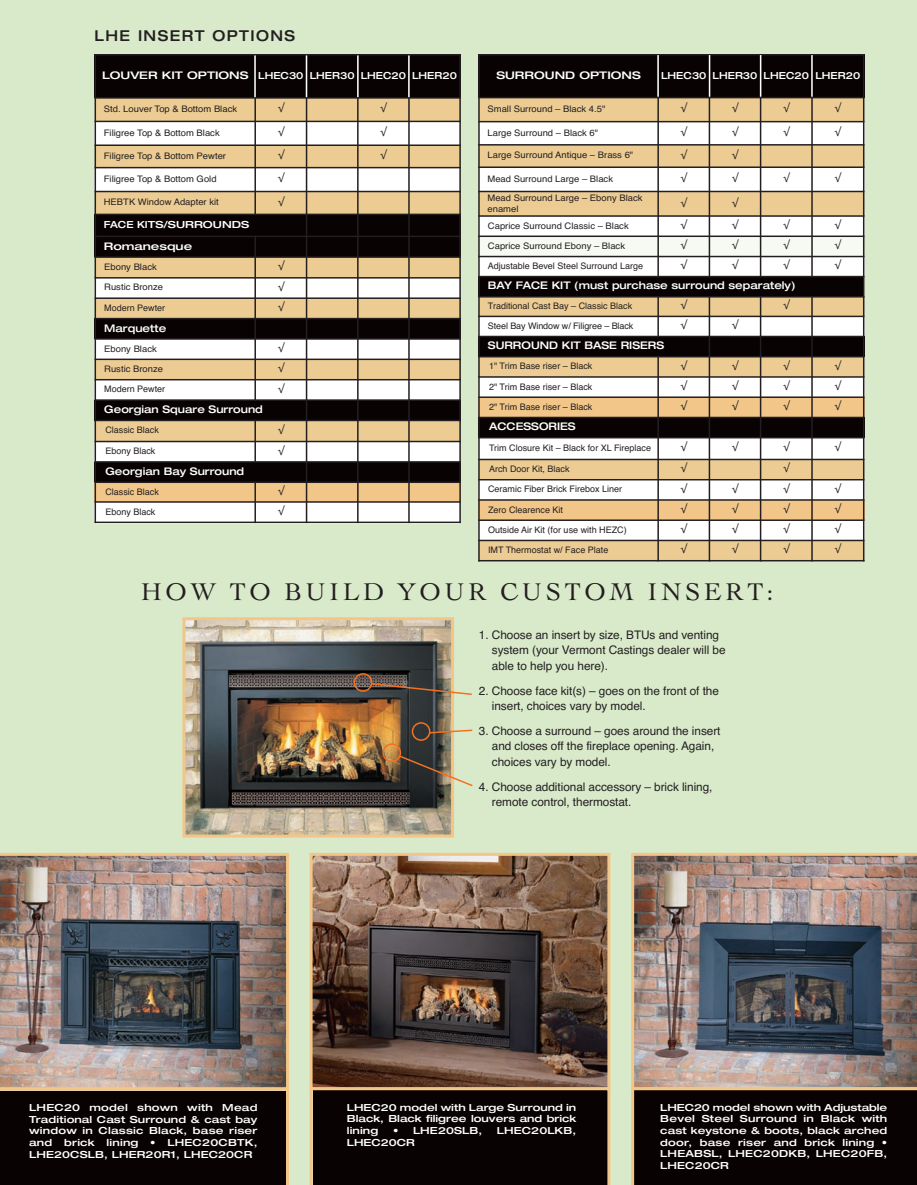
<style>
.page{position:relative;width:917px;height:1185px;background:#fff}
.page>*{position:absolute;margin:0;border:0;box-sizing:border-box;transform-origin:0 0}
.t1{font:25.5px "Cochin";letter-spacing:.14em;color:#231f20}
.t2{font:500 expanded 15px "Helvetica Neue";letter-spacing:.1em;color:#231f20;scale:.95 1}
.t3{font:11.85px/15.8px "Helvetica";letter-spacing:-.005em;color:#231f20}
.t4{font:500 expanded 10.5px "Helvetica Neue";color:#fff}
.t5{font:10.5px "Helvetica";color:#231f20}
.t6{font:500 expanded 10.5px "Helvetica Neue";color:#fff;scale:1.12 1}
.t7{font:500 expanded 9.75px/11.7px "Helvetica Neue";letter-spacing:.01em;color:#fff;text-align:justify;scale:1.1 1}
.t8{font:500 expanded 9.75px "Helvetica Neue";letter-spacing:.01em;color:#fff}
.t9{font:9px "Helvetica";color:#231f20}
.t10{font:9px/10.8px "Helvetica";color:#231f20;scale:1.05 1}
.s1{font-size:10.5px}
</style>
<div class="page">
<img style="left:0;top:0;width:916px;height:1185px">
<h2 class="t2" style="left:94px;top:30px;width:213px">LHE INSERT OPTIONS</h2>
<p class="t8" style="left:102px;top:72px;width:356px"><span class="s1">LOUVER KIT OPTIONS</span> LHEC30 LHER30 LHEC20 LHER20</p>
<p class="t10" style="left:104px;top:104px;width:128px">Std. Louver Top &amp; Bottom Black</p>
<p class="t5" style="left:278px;top:103px;width:7px">√</p>
<p class="t5" style="left:380px;top:103px;width:7px">√</p>
<p class="t10" style="left:104px;top:127px;width:112px">Filigree Top &amp; Bottom Black</p>
<p class="t5" style="left:278px;top:126px;width:7px">√</p>
<p class="t5" style="left:380px;top:126px;width:7px">√</p>
<p class="t10" style="left:104px;top:150px;width:118px">Filigree Top &amp; Bottom Pewter</p>
<p class="t5" style="left:278px;top:150px;width:7px">√</p>
<p class="t5" style="left:380px;top:150px;width:7px">√</p>
<p class="t10" style="left:104px;top:174px;width:109px">Filigree Top &amp; Bottom Gold</p>
<p class="t5" style="left:278px;top:173px;width:7px">√</p>
<p class="t10" style="left:104px;top:197px;width:111px">HEBTK Window Adapter kit</p>
<p class="t5" style="left:278px;top:196px;width:7px">√</p>
<p class="t8" style="left:104px;top:221px;width:147px">FACE KITS/SURROUNDS</p>
<p class="t6" style="left:104px;top:242px;width:80px">Romanesque</p>
<p class="t10" style="left:104px;top:261px;width:52px">Ebony Black</p>
<p class="t5" style="left:278px;top:261px;width:7px">√</p>
<p class="t10" style="left:104px;top:282px;width:58px">Rustic Bronze</p>
<p class="t5" style="left:278px;top:281px;width:7px">√</p>
<p class="t9" style="left:104px;top:302px;width:63px">Modern Pewter</p>
<p class="t5" style="left:278px;top:301px;width:7px">√</p>
<p class="t4" style="left:104px;top:324px;width:63px">Marquette</p>
<p class="t10" style="left:104px;top:343px;width:52px">Ebony Black</p>
<p class="t5" style="left:278px;top:342px;width:7px">√</p>
<p class="t10" style="left:104px;top:363px;width:58px">Rustic Bronze</p>
<p class="t5" style="left:278px;top:363px;width:7px">√</p>
<p class="t9" style="left:104px;top:384px;width:63px">Modern Pewter</p>
<p class="t5" style="left:278px;top:383px;width:7px">√</p>
<p class="t4" style="left:104px;top:406px;width:160px">Georgian Square Surround</p>
<p class="t9" style="left:105px;top:425px;width:55px">Classic Black</p>
<p class="t5" style="left:278px;top:424px;width:7px">√</p>
<p class="t9" style="left:105px;top:446px;width:52px">Ebony Black</p>
<p class="t5" style="left:278px;top:445px;width:7px">√</p>
<p class="t4" style="left:105px;top:467px;width:140px">Georgian Bay Surround</p>
<p class="t9" style="left:105px;top:486px;width:55px">Classic Black</p>
<p class="t5" style="left:278px;top:485px;width:7px">√</p>
<p class="t9" style="left:105px;top:506px;width:52px">Ebony Black</p>
<p class="t5" style="left:278px;top:505px;width:7px">√</p>
<p class="t6" style="left:496px;top:71px;width:130px">SURROUND OPTIONS</p>
<p class="t8" style="left:661px;top:72px;width:201px">LHEC30 LHER30 LHEC20 LHER20</p>
<p class="t10" style="left:487px;top:104px;width:114px">Small Surround – Black 4.5"</p>
<p class="t5" style="left:681px;top:103px;width:7px">√</p>
<p class="t5" style="left:732px;top:103px;width:7px">√</p>
<p class="t5" style="left:783px;top:103px;width:7px">√</p>
<p class="t5" style="left:835px;top:103px;width:7px">√</p>
<p class="t10" style="left:487px;top:127px;width:107px">Large Surround – Black 6"</p>
<p class="t5" style="left:681px;top:126px;width:7px">√</p>
<p class="t5" style="left:732px;top:126px;width:7px">√</p>
<p class="t5" style="left:783px;top:126px;width:7px">√</p>
<p class="t5" style="left:835px;top:126px;width:7px">√</p>
<p class="t10" style="left:487px;top:150px;width:140px">Large Surround Antique – Brass 6"</p>
<p class="t5" style="left:681px;top:149px;width:7px">√</p>
<p class="t5" style="left:732px;top:149px;width:7px">√</p>
<p class="t10" style="left:487px;top:173px;width:121px">Mead Surround Large – Black</p>
<p class="t5" style="left:681px;top:172px;width:7px">√</p>
<p class="t5" style="left:732px;top:172px;width:7px">√</p>
<p class="t5" style="left:783px;top:172px;width:7px">√</p>
<p class="t5" style="left:835px;top:172px;width:7px">√</p>
<p class="t10" style="left:487px;top:192px;width:149px">Mead Surround Large – Ebony Black enamel</p>
<p class="t5" style="left:681px;top:197px;width:7px">√</p>
<p class="t5" style="left:732px;top:197px;width:7px">√</p>
<p class="t10" style="left:488px;top:220px;width:136px">Caprice Surround Classic – Black</p>
<p class="t5" style="left:681px;top:219px;width:7px">√</p>
<p class="t5" style="left:732px;top:219px;width:7px">√</p>
<p class="t5" style="left:783px;top:219px;width:7px">√</p>
<p class="t5" style="left:835px;top:219px;width:7px">√</p>
<p class="t10" style="left:488px;top:240px;width:132px">Caprice Surround Ebony – Black</p>
<p class="t5" style="left:681px;top:239px;width:7px">√</p>
<p class="t5" style="left:732px;top:239px;width:7px">√</p>
<p class="t5" style="left:783px;top:239px;width:7px">√</p>
<p class="t5" style="left:835px;top:239px;width:7px">√</p>
<p class="t9" style="left:488px;top:261px;width:157px">Adjustable Bevel Steel Surround Large</p>
<p class="t5" style="left:681px;top:260px;width:7px">√</p>
<p class="t5" style="left:732px;top:260px;width:7px">√</p>
<p class="t5" style="left:783px;top:260px;width:7px">√</p>
<p class="t5" style="left:835px;top:260px;width:7px">√</p>
<p class="t4" style="left:488px;top:282px;width:309px">BAY FACE KIT (must purchase surround separately)</p>
<p class="t9" style="left:488px;top:301px;width:146px">Traditional Cast Bay – Classic Black</p>
<p class="t5" style="left:681px;top:300px;width:7px">√</p>
<p class="t5" style="left:783px;top:300px;width:7px">√</p>
<p class="t9" style="left:488px;top:321px;width:147px">Steel Bay Window w/ Filigree – Black</p>
<p class="t5" style="left:681px;top:320px;width:7px">√</p>
<p class="t5" style="left:732px;top:320px;width:7px">√</p>
<p class="t4" style="left:488px;top:342px;width:178px">SURROUND KIT BASE RISERS</p>
<p class="t9" style="left:489px;top:361px;width:105px">1" Trim Base riser – Black</p>
<p class="t5" style="left:681px;top:360px;width:7px">√</p>
<p class="t5" style="left:732px;top:360px;width:7px">√</p>
<p class="t5" style="left:783px;top:360px;width:7px">√</p>
<p class="t5" style="left:835px;top:360px;width:7px">√</p>
<p class="t9" style="left:489px;top:381px;width:105px">2" Trim Base riser – Black</p>
<p class="t5" style="left:681px;top:380px;width:7px">√</p>
<p class="t5" style="left:732px;top:380px;width:7px">√</p>
<p class="t5" style="left:783px;top:380px;width:7px">√</p>
<p class="t5" style="left:835px;top:380px;width:7px">√</p>
<p class="t9" style="left:489px;top:401px;width:105px">2" Trim Base riser – Black</p>
<p class="t5" style="left:681px;top:400px;width:7px">√</p>
<p class="t5" style="left:732px;top:400px;width:7px">√</p>
<p class="t5" style="left:783px;top:400px;width:7px">√</p>
<p class="t5" style="left:835px;top:400px;width:7px">√</p>
<p class="t4" style="left:489px;top:423px;width:88px">ACCESSORIES</p>
<p class="t9" style="left:489px;top:443px;width:163px">Trim Closure Kit – Black for XL Fireplace</p>
<p class="t5" style="left:681px;top:442px;width:7px">√</p>
<p class="t5" style="left:732px;top:442px;width:7px">√</p>
<p class="t5" style="left:783px;top:442px;width:7px">√</p>
<p class="t5" style="left:835px;top:442px;width:7px">√</p>
<p class="t9" style="left:489px;top:464px;width:82px">Arch Door Kit, Black</p>
<p class="t5" style="left:681px;top:463px;width:7px">√</p>
<p class="t5" style="left:783px;top:463px;width:7px">√</p>
<p class="t9" style="left:488px;top:484px;width:136px">Ceramic Fiber Brick Firebox Liner</p>
<p class="t5" style="left:681px;top:483px;width:7px">√</p>
<p class="t5" style="left:732px;top:483px;width:7px">√</p>
<p class="t5" style="left:783px;top:483px;width:7px">√</p>
<p class="t5" style="left:835px;top:483px;width:7px">√</p>
<p class="t9" style="left:488px;top:504px;width:77px">Zero Clearence Kit</p>
<p class="t5" style="left:681px;top:503px;width:7px">√</p>
<p class="t5" style="left:732px;top:503px;width:7px">√</p>
<p class="t5" style="left:783px;top:503px;width:7px">√</p>
<p class="t5" style="left:835px;top:503px;width:7px">√</p>
<p class="t9" style="left:488px;top:524px;width:140px">Outside Air Kit (for use with HEZC)</p>
<p class="t5" style="left:681px;top:523px;width:7px">√</p>
<p class="t5" style="left:732px;top:523px;width:7px">√</p>
<p class="t5" style="left:783px;top:523px;width:7px">√</p>
<p class="t5" style="left:835px;top:523px;width:7px">√</p>
<p class="t9" style="left:488px;top:545px;width:122px">IMT Thermostat w/ Face Plate</p>
<p class="t5" style="left:681px;top:544px;width:7px">√</p>
<p class="t5" style="left:732px;top:544px;width:7px">√</p>
<p class="t5" style="left:783px;top:544px;width:7px">√</p>
<p class="t5" style="left:835px;top:544px;width:7px">√</p>
<h1 class="t1" style="left:141px;top:577px;width:634px">HOW TO BUILD YOUR CUSTOM INSERT:</h1>
<p class="t3" style="left:492px;top:627px;width:235px;text-indent:-13px">1. Choose an insert by size, BTUs and venting system (your Vermont Castings dealer will be able to help you here).</p>
<p class="t3" style="left:492px;top:683px;width:228px;text-indent:-13px">2. Choose face kit(s) – goes on the front of the insert, choices vary by model.</p>
<p class="t3" style="left:492px;top:723px;width:230px;text-indent:-13px">3. Choose a surround – goes around the insert and closes off the fireplace opening. Again, choices vary by model.</p>
<p class="t3" style="left:492px;top:779px;width:222px;text-indent:-13px">4. Choose additional accessory – brick lining, remote control, thermostat.</p>
<p class="t7" style="left:29px;top:1103px;width:209px">LHEC20 model shown with Mead Traditional Cast Surround &amp; cast bay window in Classic Black, base riser and brick lining • LHEC20CBTK, LHE20CSLB, LHER20R1, LHEC20CR</p>
<p class="t7" style="left:347px;top:1102px;width:210px">LHEC20 model with Large Surround in Black, Black filigree louvers and brick lining</p>
<p class="t7" style="left:393px;top:1126px;width:83px">• LHE20SLB,</p>
<p class="t7" style="left:497px;top:1126px;width:74px">LHEC20LKB,</p>
<p class="t7" style="left:347px;top:1137px;width:63px">LHEC20CR</p>
<p class="t7" style="left:660px;top:1102px;width:208px">LHEC20 model shown with Adjustable Bevel Steel Surround in Black with cast keystone &amp; boots, black arched door, base riser and brick lining • LHEABSL, LHEC20DKB, LHEC20FB, LHEC20CR</p>
</div>
